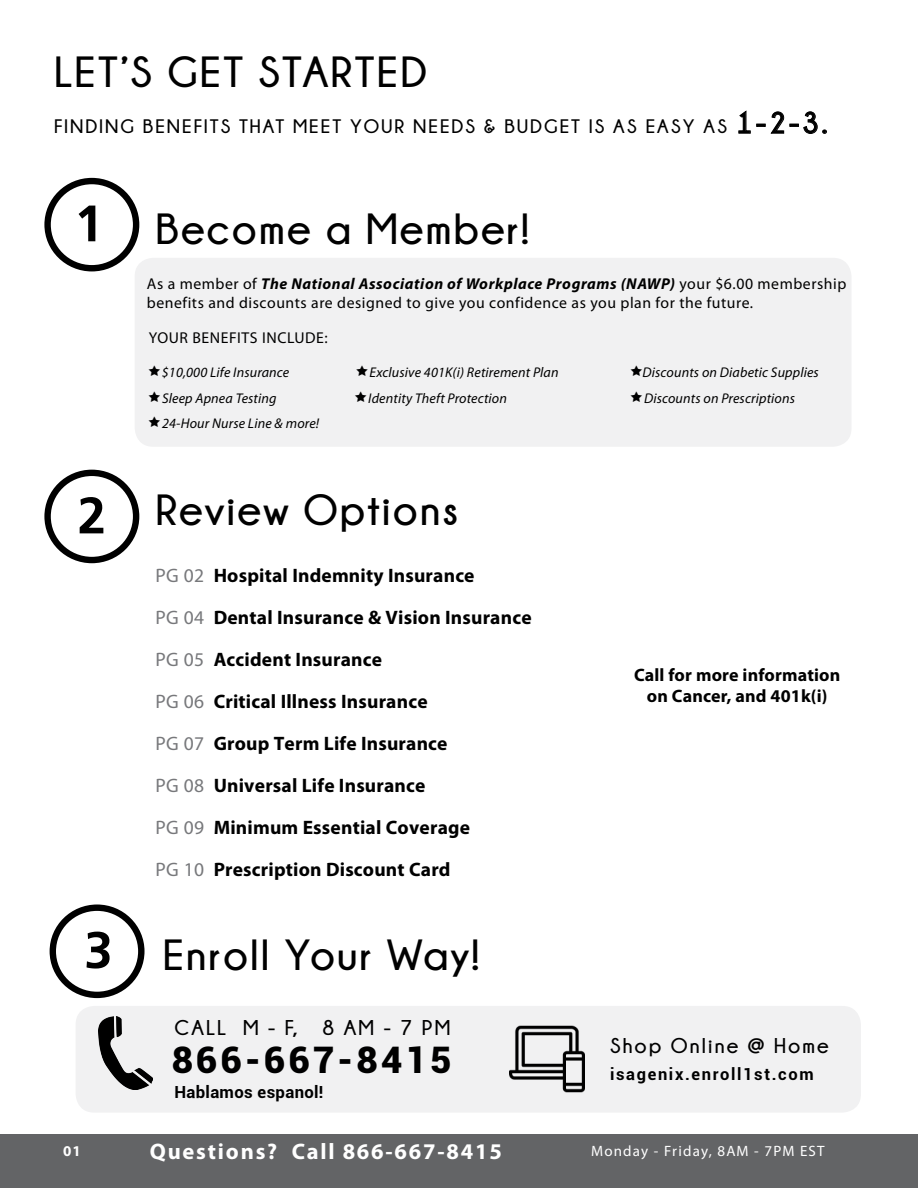
<style>
.page{position:relative;width:918px;height:1188px;background:#fff}
.page>*{position:absolute;margin:0;border:0;box-sizing:border-box;transform-origin:0 0}
.t1{font:700 43.5px "Champagne&Limousines";letter-spacing:.05em;color:#000}
.t2{font:900 36.6px "Roboto";letter-spacing:.09em;color:#000}
.t3{font:700 22.5px "Myriad Pro";letter-spacing:.08em;color:#fff}
.t4{font:700 21.3px "Champagne&Limousines";letter-spacing:.1em;color:#000}
.t5{font:700 19.5px/42px "Myriad Pro";letter-spacing:.01em;color:#000}
.t6{font:700 19.5px "Champagne&Limousines";letter-spacing:.1em;color:#000}
.t7{font:700 18px/21px "Myriad Pro";letter-spacing:.01em;color:#000;text-align:center}
.t8{font:700 16.65px "Roboto";letter-spacing:.02em;color:#000}
.t9{font:700 16.5px "Roboto";letter-spacing:.1em;color:#000}
.t10{font:15.75px/18.8px "Myriad Pro";letter-spacing:.035em;color:#000}
.t11{font:15px "Myriad Pro";letter-spacing:.08em;color:#fff}
.t12{font:700 15px "Myriad Pro";color:#fff}
.t13{font:italic 14.1px "Myriad Pro";letter-spacing:.01em;color:#000}
.s1{font-size:30px}
.s2{font-family:"Articulate";font-size:51.15px}
.s3{font-weight:700;font-style:italic}
.s4{font-weight:400;color:#77787b}
</style>
<div class="page">
<div style="left:0;top:1134px;width:918px;height:54px;background:#636466"></div>
<svg style="left:738px;top:110px;width:46px;height:24px"></svg>
<svg style="left:790px;top:111px;width:37px;height:23px"></svg>
<div style="left:44px;top:178px;width:95px;height:93px;border:6px solid #000;border-radius:50%"></div>
<div style="left:44px;top:470px;width:95px;height:93px;border:6px solid #000;border-radius:50%"></div>
<div style="left:50px;top:905px;width:95px;height:93px;border:6px solid #000;border-radius:50%"></div>
<div style="left:76px;top:1006px;width:785px;height:107px;background:#f1f1f2;border-radius:19px"></div>
<img style="left:99px;top:1017px;width:54px;height:73px">
<div style="left:135px;top:258px;width:717px;height:189px;background:#f1f1f2;border-radius:19px"></div>
<img style="left:510px;top:1025px;width:75px;height:68px">
<h1 class="t1" style="left:54px;top:48px;width:374px">LET’S GET STARTED</h1>
<p class="t6" style="left:54px;top:116px;width:775px">FINDING BENEFITS THAT MEET YOUR NEEDS &amp; BUDGET IS AS EASY AS <span class="s1">1-2-3.</span></p>
<h1 class="t1" style="left:75px;top:205px;width:456px"><span class="s2">1</span> Become a Member!</h1>
<p class="t10" style="left:147px;top:274px;width:701px">As a member of <span class="s3">The National Association of Workplace Programs (NAWP)</span> your $6.00 membership benefits and discounts are designed to give you confidence as you plan for the future.</p>
<p class="t10" style="left:149px;top:328px;width:180px">YOUR BENEFITS INCLUDE:</p>
<p class="t13" style="left:162px;top:364px;width:129px">$10,000 Life Insurance</p>
<p class="t13" style="left:370px;top:364px;width:191px">Exclusive 401K(i) Retirement Plan</p>
<p class="t13" style="left:643px;top:364px;width:178px">Discounts on Diabetic Supplies</p>
<p class="t13" style="left:162px;top:389px;width:116px">Sleep Apnea Testing</p>
<p class="t13" style="left:368px;top:389px;width:140px">Identity Theft Protection</p>
<p class="t13" style="left:644px;top:389px;width:152px">Discounts on Prescriptions</p>
<p class="t13" style="left:162px;top:415px;width:159px">24-Hour Nurse Line &amp; more!</p>
<h1 class="t1" style="left:78px;top:486px;width:382px"><span class="s2">2</span> Review Options</h1>
<p class="t5" style="left:156px;top:553px;width:378px"><span class="s4">PG 02</span> Hospital Indemnity Insurance<br><span class="s4">PG 04</span> Dental Insurance &amp; Vision Insurance<br><span class="s4">PG 05</span> Accident Insurance<br><span class="s4">PG 06</span> Critical Illness Insurance<br><span class="s4">PG 07</span> Group Term Life Insurance<br><span class="s4">PG 08</span> Universal Life Insurance<br><span class="s4">PG 09</span> Minimum Essential Coverage<br><span class="s4">PG 10</span> Prescription Discount Card</p>
<h1 class="t1" style="left:84px;top:931px;width:397px"><span class="s2">3</span> Enroll Your Way!</h1>
<p class="t4" style="left:175px;top:1016px;width:277px">CALL M - F, 8 AM - 7 PM</p>
<h2 class="t2" style="left:172px;top:1034px;width:281px">866-667-8415</h2>
<p class="t8" style="left:174px;top:1080px;width:151px">Hablamos espanol!</p>
<p class="t7" style="left:634px;top:664px;width:208px">Call for more information on Cancer, and 401k(i)</p>
<p class="t4" style="left:610px;top:1033px;width:220px">Shop Online @ Home</p>
<p class="t9" style="left:610px;top:1062px;width:205px">isagenix.enroll1st.com</p>
<p class="t12" style="left:63px;top:1141px;width:19px">01</p>
<p class="t3" style="left:150px;top:1137px;width:354px">Questions? Call 866-667-8415</p>
<p class="t11" style="left:591px;top:1141px;width:235px">Monday - Friday, 8AM - 7PM EST</p>
</div>
